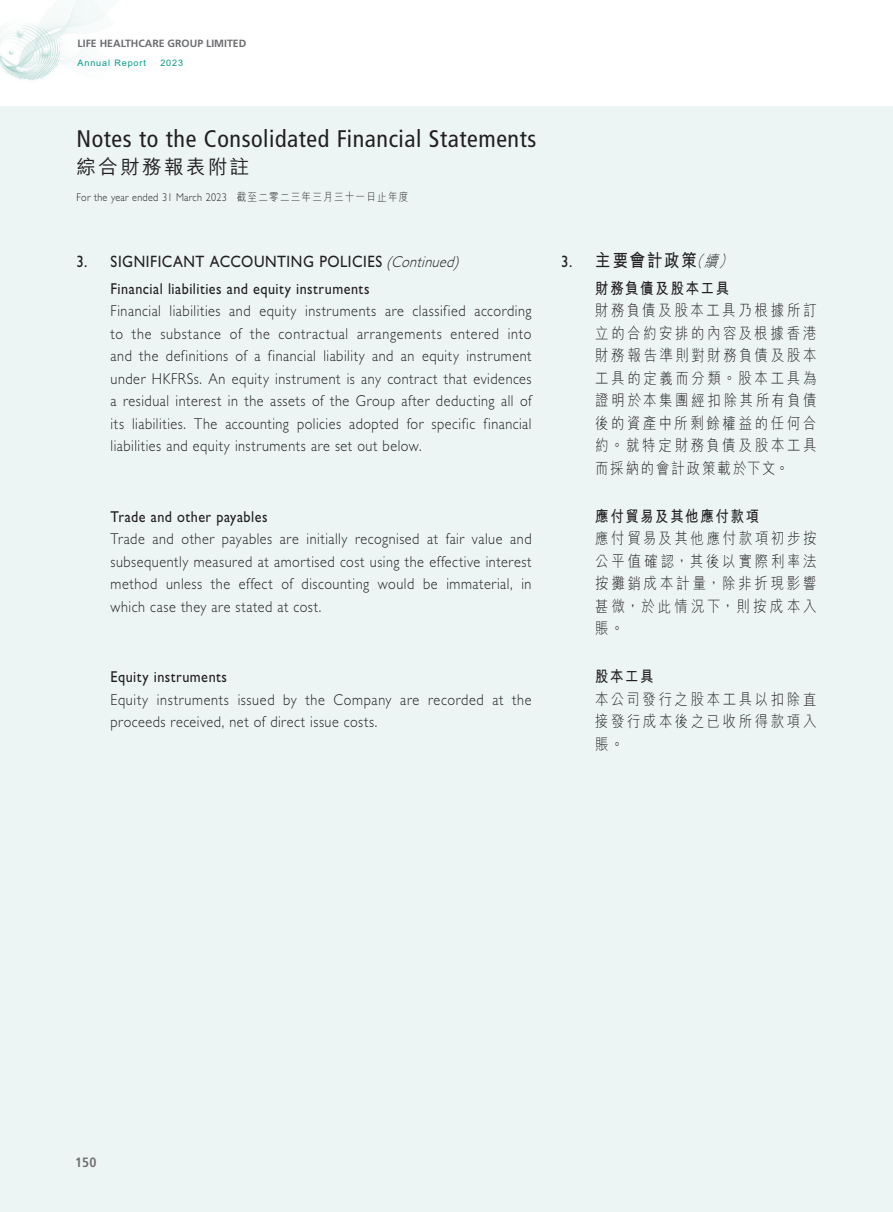
<style>
.page{position:relative;width:893px;height:1212px;background:#fff}
.page>*{position:absolute;margin:0;border:0;box-sizing:border-box;transform-origin:0 0}
.t1{font:condensed 24px "Frutiger LT Std";letter-spacing:.025em;color:#231f20}
.t2{font:500 19.5px "M Hei HK";letter-spacing:.125em;color:#231f20}
.t3{font:700 18px "M Hei HK";letter-spacing:.135em;color:#231f20;scale:.85 1}
.t4{font:16.5px "Gill Sans Std";letter-spacing:.035em;color:#231f20;scale:.9 1}
.t5{font:300 15.75px/22.5px "Gill Sans Std";letter-spacing:.04em;color:#231f20;text-align:justify;scale:.9 1}
.t6{font:300 15.75px/22.5px "M Hei HK";letter-spacing:.195em;color:#231f20;text-align:justify;scale:.85 1}
.t7{font:15.75px "Gill Sans Std";letter-spacing:.035em;color:#231f20;scale:.9 1}
.t8{font:700 15.75px "M Hei HK";letter-spacing:.125em;color:#231f20;scale:.85 1}
.t9{font:700 condensed 13.5px "Frutiger LT Std";color:#6c6d70}
.t10{font:300 11.25px "Gill Sans Std";letter-spacing:.03em;color:#231f20;scale:.9 1}
.t11{font:700 10.5px "Frutiger LT Std";color:#6c6d70}
.t12{font:500 9px "M Hei HK";letter-spacing:.1em;color:#009a88}
.s1{font-family:"M Hei HK"}
.s2{font-weight:300;font-style:italic;font-size:15.75px}
.s3{font-family:"Gill Sans Std";font-weight:400;font-size:16.5px}
</style>
<div class="page">
<div style="left:0;top:107px;width:893px;height:1105px;background:#ecf5f4"></div>
<p class="t11" style="left:78px;top:37px;width:170px">LIFE HEALTHCARE GROUP LIMITED</p>
<p class="t12" style="left:78px;top:56px;width:70px">Annual Report</p>
<p class="t12" style="left:160px;top:56px;width:24px">2023</p>
<h1 class="t1" style="left:77px;top:125px;width:461px">Notes to the Consolidated Financial Statements</h1>
<p class="t2" style="left:77px;top:152px;width:174px">綜合財務報表附註</p>
<p class="t10" style="left:77px;top:191px;width:370px">For the year ended 31 March 2023 <span class="s1">截至二零二三年三月三十一日止年度</span></p>
<p class="t4" style="left:77px;top:252px;width:431px">3. SIGNIFICANT ACCOUNTING POLICIES <span class="s2">(Continued)</span></p>
<p class="t7" style="left:111px;top:279px;width:289px">Financial liabilities and equity instruments</p>
<p class="t5" style="left:111px;top:300px;width:469px">Financial liabilities and equity instruments are classified according to the substance of the contractual arrangements entered into and the definitions of a financial liability and an equity instrument under HKFRSs. An equity instrument is any contract that evidences a residual interest in the assets of the Group after deducting all of its liabilities. The accounting policies adopted for specific financial liabilities and equity instruments are set out below.</p>
<p class="t7" style="left:111px;top:507px;width:176px">Trade and other payables</p>
<p class="t5" style="left:111px;top:528px;width:469px">Trade and other payables are initially recognised at fair value and subsequently measured at amortised cost using the effective interest method unless the effect of discounting would be immaterial, in which case they are stated at cost.</p>
<p class="t7" style="left:111px;top:668px;width:131px">Equity instruments</p>
<p class="t5" style="left:111px;top:688px;width:469px">Equity instruments issued by the Company are recorded at the proceeds received, net of direct issue costs.</p>
<p class="t3" style="left:561px;top:247px;width:207px"><span class="s3">3.</span> 主要會計政策<span class="s2">（續）</span></p>
<p class="t8" style="left:595px;top:276px;width:159px">財務負債及股本工具</p>
<p class="t6" style="left:595px;top:299px;width:262px">財務負債及股本工具乃根據所訂立的合約安排的內容及根據香港財務報告準則對財務負債及股本工具的定義而分類。股本工具為證明於本集團經扣除其所有負債後的資產中所剩餘權益的任何合約。就特定財務負債及股本工具而採納的會計政策載於下文。</p>
<p class="t8" style="left:595px;top:505px;width:194px">應付貿易及其他應付款項</p>
<p class="t6" style="left:595px;top:527px;width:262px">應付貿易及其他應付款項初步按公平值確認，其後以實際利率法按攤銷成本計量，除非折現影響甚微，於此情況下，則按成本入賬。</p>
<p class="t8" style="left:595px;top:665px;width:70px">股本工具</p>
<p class="t6" style="left:595px;top:688px;width:262px">本公司發行之股本工具以扣除直接發行成本後之已收所得款項入賬。</p>
<p class="t9" style="left:75px;top:1154px;width:23px">150</p>
</div>
